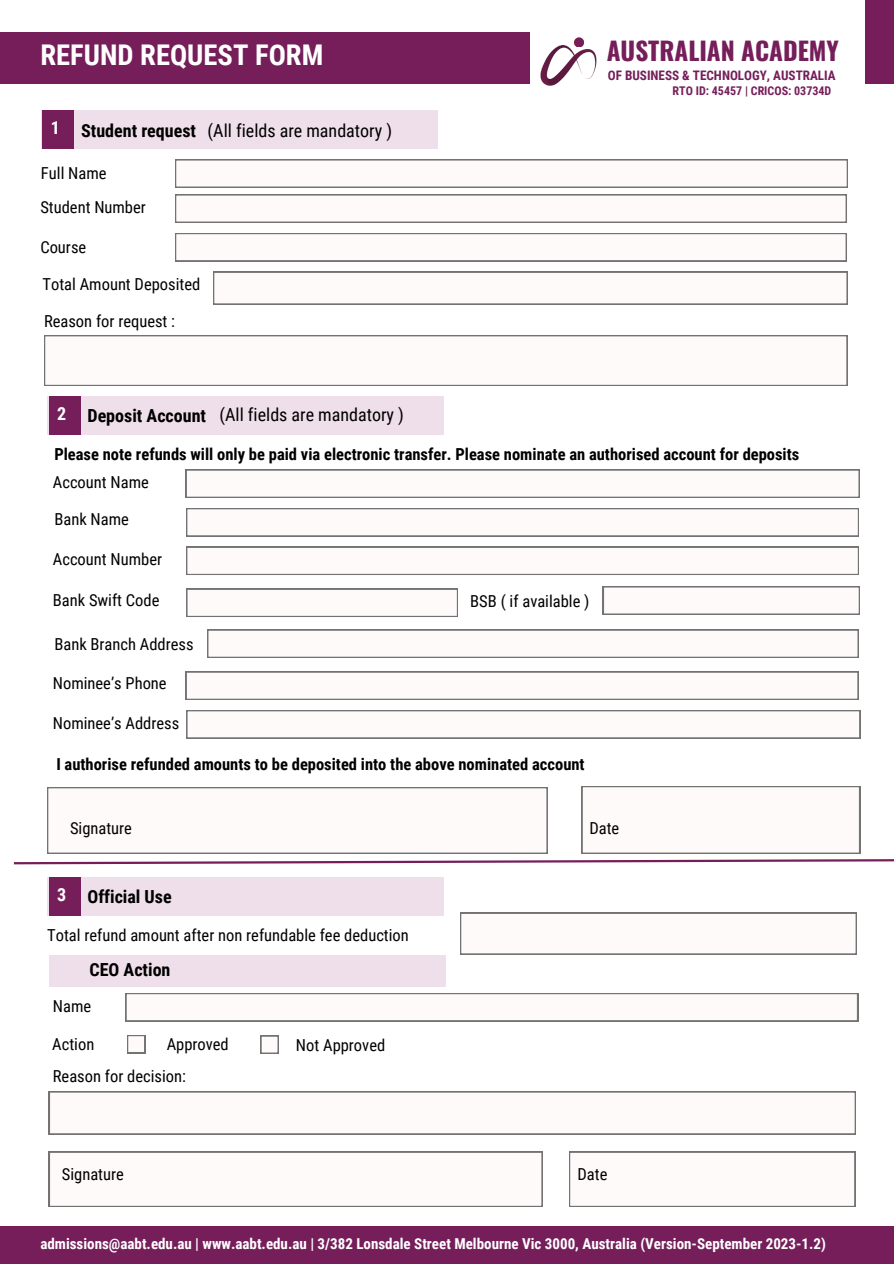
<style>
.page{position:relative;width:894px;height:1264px;background:#fff}
.page>*{position:absolute;margin:0;border:0;box-sizing:border-box;transform-origin:0 0}
.t1{font:700 28.5px "Roboto Condensed";color:#fff}
.t2{font:700 25.05px "Oswald";color:#751e5a}
.t3{font:700 18px "Roboto Condensed";color:#000}
.t4{font:18px "Roboto Condensed";color:#000}
.t5{font:700 18px "Roboto Condensed";color:#fff}
.t6{font:16.5px "Roboto Condensed";color:#000}
.t7{font:700 16.5px "Roboto Condensed";color:#000}
.t8{font:700 15px "Roboto Condensed";color:#fff}
.t9{font:700 13.05px "Roboto Condensed";color:#751e5a}
.t10{font:700 12px "Roboto Condensed";color:#751e5a}
.s1{color:#fff}
</style>
<div class="page">
<div style="left:0;top:32px;width:530px;height:52px;background:#751e5a"></div>
<img style="left:540px;top:39px;width:57px;height:47px">
<div style="left:574px;top:37px;width:10px;height:10px;background:#751e5a;border-radius:50%"></div>
<div style="left:864px;top:0;width:29px;height:83px;background:#751e5a"></div>
<div style="left:1px;top:1226px;width:892px;height:37px;background:#751e5a"></div>
<div style="left:41px;top:110px;width:396px;height:39px;background:#efdfea"></div>
<div style="left:43px;top:110px;width:31px;height:39px;background:#751e5a"></div>
<svg style="left:175px;top:159px;width:672px;height:29px"></svg>
<svg style="left:175px;top:194px;width:671px;height:29px"></svg>
<svg style="left:175px;top:233px;width:671px;height:28px"></svg>
<div style="left:213px;top:272px;width:633px;height:33px;background:#737373"></div>
<div style="left:214px;top:272px;width:633px;height:32px;background:#fffafa"></div>
<svg style="left:44px;top:335px;width:803px;height:51px"></svg>
<div style="left:47px;top:396px;width:397px;height:38px;background:#efdfea"></div>
<div style="left:49px;top:396px;width:31px;height:38px;background:#751e5a"></div>
<svg style="left:186px;top:469px;width:673px;height:29px"></svg>
<svg style="left:186px;top:508px;width:672px;height:28px"></svg>
<svg style="left:186px;top:547px;width:672px;height:28px"></svg>
<svg style="left:186px;top:589px;width:272px;height:28px"></svg>
<svg style="left:207px;top:629px;width:651px;height:29px"></svg>
<div style="left:186px;top:671px;width:672px;height:29px;background:#737373"></div>
<svg style="left:187px;top:672px;width:671px;height:27px;background:#f9f4f4"></svg>
<svg style="left:186px;top:710px;width:674px;height:28px"></svg>
<svg style="left:13px;top:786px;width:880px;height:79px"></svg>
<div style="left:47px;top:876px;width:397px;height:39px;background:#efdfea"></div>
<div style="left:49px;top:876px;width:31px;height:39px;background:#751e5a"></div>
<svg style="left:460px;top:912px;width:396px;height:42px"></svg>
<div style="left:49px;top:955px;width:396px;height:31px;background:#efdfea"></div>
<svg style="left:126px;top:993px;width:731px;height:28px"></svg>
<svg style="left:127px;top:1035px;width:18px;height:18px"></svg>
<svg style="left:260px;top:1035px;width:18px;height:18px"></svg>
<svg style="left:49px;top:1091px;width:806px;height:43px"></svg>
<svg style="left:49px;top:1151px;width:493px;height:55px"></svg>
<svg style="left:569px;top:1151px;width:286px;height:55px"></svg>
<div style="left:602px;top:586px;width:257px;height:29px;background:#737373"></div>
<svg style="left:604px;top:587px;width:255px;height:27px;background:#f9f4f4"></svg>
<h1 class="t1" style="left:40px;top:38px;width:284px">REFUND REQUEST FORM</h1>
<h2 class="t2" style="left:606px;top:31px;width:233px">AUSTRALIAN ACADEMY</h2>
<p class="t9" style="left:607px;top:68px;width:229px">OF BUSINESS &amp; TECHNOLOGY, AUSTRALIA</p>
<p class="t10" style="left:672px;top:84px;width:160px">RTO ID: 45457 | CRICOS: 03734D</p>
<p class="t5" style="left:51px;top:118px;width:11px">1</p>
<p class="t3" style="left:81px;top:120px;width:116px">Student request</p>
<p class="t6" style="left:41px;top:164px;width:67px">Full Name</p>
<p class="t6" style="left:40px;top:198px;width:107px">Student Number</p>
<p class="t6" style="left:40px;top:237px;width:47px">Course</p>
<p class="t6" style="left:43px;top:274px;width:159px">Total Amount Deposited</p>
<p class="t6" style="left:44px;top:311px;width:132px">Reason for request :</p>
<p class="t4" style="left:207px;top:120px;width:186px">(All fields are mandatory )</p>
<p class="t3" style="left:57px;top:405px;width:150px"><span class="s1">2</span> Deposit Account</p>
<p class="t4" style="left:219px;top:404px;width:186px">(All fields are mandatory )</p>
<p class="t7" style="left:54px;top:444px;width:746px">Please note refunds will only be paid via electronic transfer. Please nominate an authorised account for deposits</p>
<p class="t6" style="left:53px;top:473px;width:97px">Account Name</p>
<p class="t6" style="left:54px;top:509px;width:76px">Bank Name</p>
<p class="t6" style="left:53px;top:550px;width:111px">Account Number</p>
<p class="t6" style="left:53px;top:591px;width:108px">Bank Swift Code</p>
<p class="t6" style="left:54px;top:634px;width:141px">Bank Branch Address</p>
<p class="t6" style="left:53px;top:673px;width:115px">Nominee’s Phone</p>
<p class="t6" style="left:53px;top:713px;width:128px">Nominee’s Address</p>
<p class="t6" style="left:470px;top:591px;width:121px">BSB ( if available )</p>
<p class="t7" style="left:56px;top:754px;width:529px">I authorise refunded amounts to be deposited into the above nominated account</p>
<p class="t6" style="left:70px;top:818px;width:63px">Signature</p>
<p class="t6" style="left:589px;top:818px;width:31px">Date</p>
<p class="t3" style="left:57px;top:886px;width:116px"><span class="s1">3</span> Official Use</p>
<p class="t6" style="left:47px;top:925px;width:363px">Total refund amount after non refundable fee deduction</p>
<p class="t3" style="left:89px;top:959px;width:82px">CEO Action</p>
<p class="t6" style="left:53px;top:996px;width:40px">Name</p>
<p class="t6" style="left:52px;top:1035px;width:44px">Action</p>
<p class="t6" style="left:167px;top:1035px;width:64px">Approved</p>
<p class="t6" style="left:296px;top:1035px;width:91px">Not Approved</p>
<p class="t6" style="left:53px;top:1066px;width:134px">Reason for decision:</p>
<p class="t6" style="left:62px;top:1164px;width:63px">Signature</p>
<p class="t6" style="left:577px;top:1164px;width:31px">Date</p>
<p class="t8" style="left:40px;top:1234px;width:787px">admissions@aabt.edu.au | www.aabt.edu.au | 3/382 Lonsdale Street Melbourne Vic 3000, Australia (Version-September 2023-1.2)</p>
</div>
